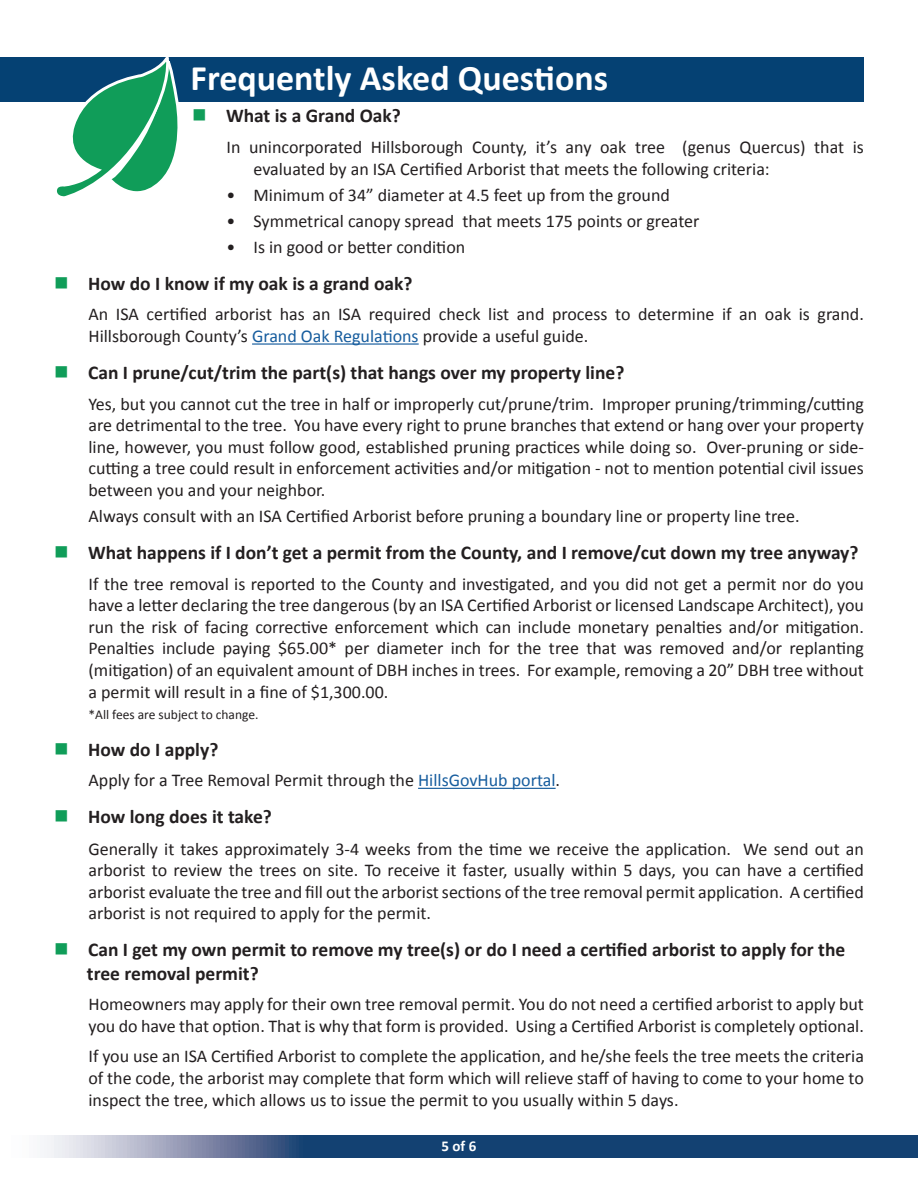
<style>
.page{position:relative;width:918px;height:1188px;background:#fff}
.page>*{position:absolute;margin:0;border:0;box-sizing:border-box;transform-origin:0 0}
.t1{font:700 36px "Calibri";color:#fff}
.t2{font:700 19.5px "Calibri";color:#231f20}
.t3{font:18px/21.6px "Calibri";color:#231f20;text-align:justify}
.t4{font:700 15px "Calibri";color:#fff}
.t5{font:13.5px "Calibri";color:#231f20}
.s1{color:#109d59}
.s2{color:#175d9e}
</style>
<div class="page">
<svg style="left:44px;top:1136px;width:874px;height:21px;background:#3a5d87"></svg>
<hr style="left:252px;top:343px;width:167px;height:2px;background:#175d9e">
<hr style="left:418px;top:788px;width:138px;height:1px;background:#175d9e">
<div style="left:0;top:57px;width:864px;height:45px;background:#054173"></div>
<svg style="left:57px;top:57px;width:122px;height:140px"></svg>
<p class="t1" style="left:190px;top:55px;width:419px">Frequently Asked Questions</p>
<p class="t2" style="left:192px;top:103px;width:210px"><span class="s1">■</span> What is a Grand Oak?</p>
<p class="t3" style="left:254px;top:136px;width:612px;text-indent:-27px">In unincorporated Hillsborough County, it’s any oak tree (genus Quercus) that is evaluated by an ISA Certified Arborist that meets the following criteria:</p>
<p class="t3" style="left:226px;top:184px;width:445px">• Minimum of 34” diameter at 4.5 feet up from the ground</p>
<p class="t3" style="left:226px;top:210px;width:475px">• Symmetrical canopy spread that meets 175 points or greater</p>
<p class="t3" style="left:226px;top:236px;width:240px">• Is in good or better condition</p>
<p class="t2" style="left:54px;top:271px;width:360px"><span class="s1">■</span> How do I know if my oak is a grand oak?</p>
<p class="t3" style="left:88px;top:304px;width:777px">An ISA certified arborist has an ISA required check list and process to determine if an oak is grand.<br>Hillsborough County’s <span class="s2">Grand Oak Regulations</span> provide a useful guide.</p>
<p class="t2" style="left:54px;top:360px;width:572px"><span class="s1">■</span> Can I prune/cut/trim the part(s) that hangs over my property line?</p>
<p class="t3" style="left:88px;top:393px;width:777px">Yes, but you cannot cut the tree in half or improperly cut/prune/trim. Improper pruning/trimming/cutting are detrimental to the tree. You have every right to prune branches that extend or hang over your property line, however, you must follow good, established pruning practices while doing so. Over-pruning or side&shy;cutting a tree could result in enforcement activities and/or mitigation - not to mention potential civil issues between you and your neighbor.</p>
<p class="t3" style="left:88px;top:505px;width:713px">Always consult with an ISA Certified Arborist before pruning a boundary line or property line tree.</p>
<p class="t2" style="left:54px;top:540px;width:806px"><span class="s1">■</span> What happens if I don’t get a permit from the County, and I remove/cut down my tree anyway?</p>
<p class="t3" style="left:88px;top:573px;width:777px">If the tree removal is reported to the County and investigated, and you did not get a permit nor do you have a letter declaring the tree dangerous (by an ISA Certified Arborist or licensed Landscape Architect), you run the risk of facing corrective enforcement which can include monetary penalties and/or mitigation.<br>Penalties include paying $65.00* per diameter inch for the tree that was removed and/or replanting (mitigation) of an equivalent amount of DBH inches in trees. For example, removing a 20” DBH tree without a permit will result in a fine of $1,300.00.</p>
<p class="t5" style="left:88px;top:706px;width:172px">*All fees are subject to change.</p>
<p class="t2" style="left:54px;top:737px;width:166px"><span class="s1">■</span> How do I apply?</p>
<p class="t3" style="left:88px;top:770px;width:473px">Apply for a Tree Removal Permit through the <span class="s2">HillsGovHub portal</span>.</p>
<p class="t2" style="left:54px;top:804px;width:219px"><span class="s1">■</span> How long does it take?</p>
<p class="t3" style="left:88px;top:838px;width:777px">Generally it takes approximately 3-4 weeks from the time we receive the application. We send out an arborist to review the trees on site. To receive it faster, usually within 5 days, you can have a certified arborist evaluate the tree and fill out the arborist sections of the tree removal permit application. A certified arborist is not required to apply for the permit.</p>
<p class="t2" style="left:54px;top:937px;width:793px"><span class="s1">■</span> Can I get my own permit to remove my tree(s) or do I need a certified arborist to apply for the</p>
<h3 class="t2" style="left:87px;top:961px;width:173px">tree removal permit?</h3>
<p class="t3" style="left:88px;top:994px;width:777px">Homeowners may apply for their own tree removal permit. You do not need a certified arborist to apply but you do have that option. That is why that form is provided. Using a Certified Arborist is completely optional.</p>
<p class="t3" style="left:88px;top:1046px;width:777px">If you use an ISA Certified Arborist to complete the application, and he/she feels the tree meets the criteria of the code, the arborist may complete that form which will relieve staff of having to come to your home to inspect the tree, which allows us to issue the permit to you usually within 5 days.</p>
<p class="t4" style="left:442px;top:1137px;width:36px">5 of 6</p>
</div>
